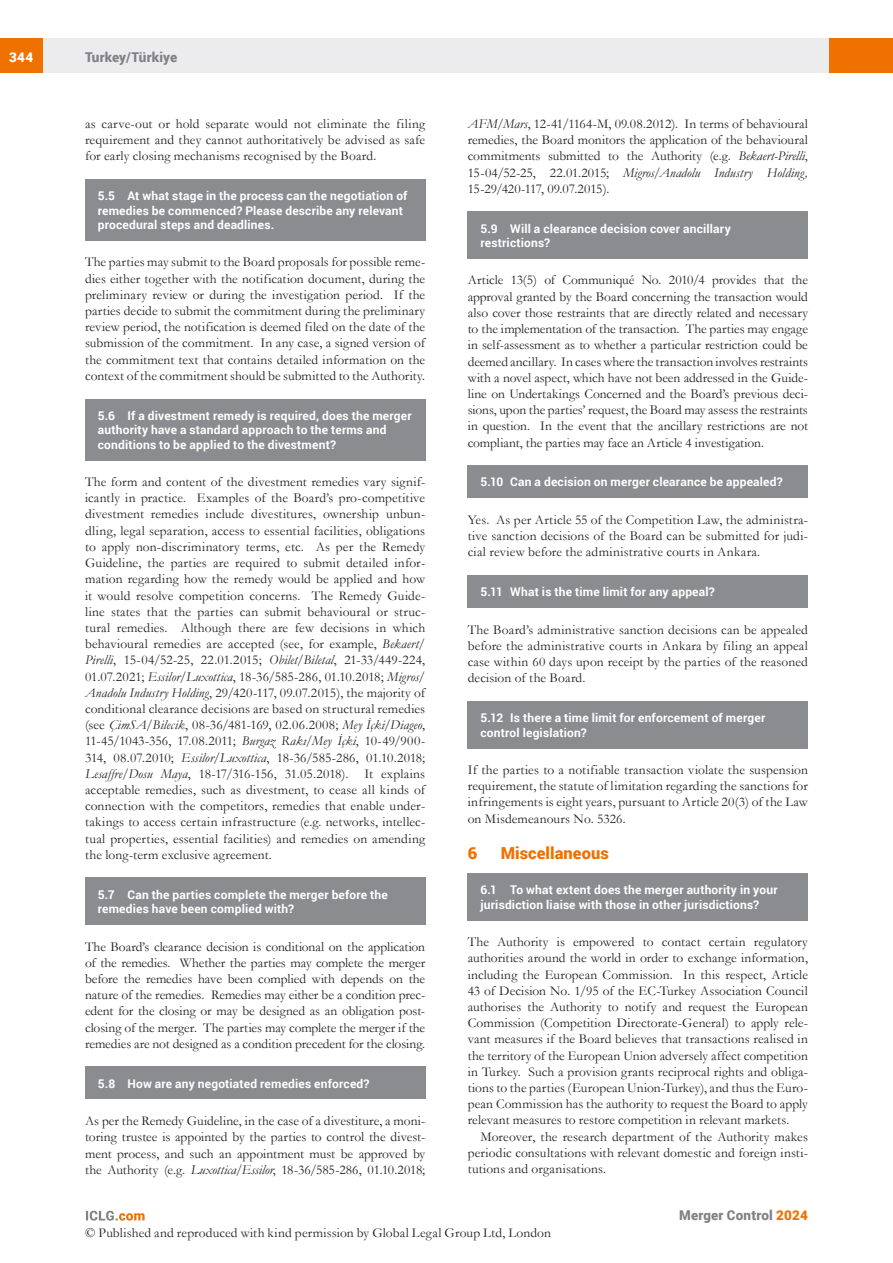
<style>
.page{position:relative;width:893px;height:1263px;background:#fff}
.page>*{position:absolute;margin:0;border:0;box-sizing:border-box;transform-origin:0 0}
.MS_Heading{font:900 16.5px "Roboto";letter-spacing:.005em;color:#ef7100}
.MS_Body_Text_-_First_Paragraph{font:13.5px/16.2px "Garamond";letter-spacing:.005em;color:#231f20;text-align:justify}
.MS_Body_Text_-_Second_Paragraph{font:13.5px/16.2px "Garamond";letter-spacing:.01em;color:#231f20;text-align:justify}
.t1{font:900 13.5px "Roboto";letter-spacing:.01em;color:#808285}
.t2{font:900 13.5px "Roboto";color:#fff}
.MS_-_Question{font:700 12px/14.4px "Roboto";letter-spacing:.015em;color:#fff}
.MS_-_Question_following_section{font:700 12px/14.4px "Roboto";letter-spacing:.015em;color:#fff}
.s1{font-style:italic}
.s2{color:#ef7100}
</style>
<div class="page">
<div style="left:43px;top:38px;width:786px;height:34px;background:#ececee"></div>
<div style="left:0;top:38px;width:43px;height:34px;background:#ef7100"></div>
<div style="left:829px;top:38px;width:64px;height:34px;background:#ef7100"></div>
<svg style="left:86px;top:1211px;width:59px;height:9px"></svg>
<div style="left:468px;top:212px;width:340px;height:47px;background:#8a8c8f"></div>
<div style="left:468px;top:465px;width:340px;height:33px;background:#8a8c8f"></div>
<div style="left:468px;top:575px;width:340px;height:33px;background:#8a8c8f"></div>
<div style="left:468px;top:701px;width:340px;height:47px;background:#8a8c8f"></div>
<div style="left:468px;top:873px;width:340px;height:47px;background:#8a8c8f"></div>
<div style="left:85px;top:179px;width:340px;height:62px;background:#8a8c8f"></div>
<div style="left:85px;top:399px;width:340px;height:61px;background:#8a8c8f"></div>
<div style="left:85px;top:877px;width:340px;height:48px;background:#8a8c8f"></div>
<div style="left:85px;top:1066px;width:340px;height:33px;background:#8a8c8f"></div>
<p class="t2" style="left:9px;top:48px;width:25px">344</p>
<p class="t1" style="left:85px;top:48px;width:94px">Turkey/Türkiye</p>
<p class="MS_Body_Text_-_Second_Paragraph" style="left:85px;top:115px;width:342px">as carve-out or hold separate would not eliminate the filing requirement and they cannot authoritatively be advised as safe for early closing mechanisms recognised by the Board.</p>
<p class="MS_-_Question" style="left:98px;top:188px;width:311px">5.5 At what stage in the process can the negotiation of remedies be commenced? Please describe any relevant procedural steps and deadlines.</p>
<p class="MS_Body_Text_-_First_Paragraph" style="left:85px;top:254px;width:342px">The parties may submit to the Board proposals for possible reme&shy;dies either together with the notification document, during the preliminary review or during the investigation period. If the parties decide to submit the commitment during the preliminary review period, the notification is deemed filed on the date of the submission of the commitment. In any case, a signed version of the commitment text that contains detailed information on the context of the commitment should be submitted to the Authority.</p>
<p class="MS_-_Question" style="left:98px;top:408px;width:315px">5.6 If a divestment remedy is required, does the merger authority have a standard approach to the terms and conditions to be applied to the divestment?</p>
<p class="MS_Body_Text_-_First_Paragraph" style="left:85px;top:473px;width:342px">The form and content of the divestment remedies vary signif&shy;icantly in practice. Examples of the Board’s pro-competitive divestment remedies include divestitures, ownership unbun&shy;dling, legal separation, access to essential facilities, obligations to apply non-discriminatory terms, etc. As per the Remedy Guideline, the parties are required to submit detailed infor&shy;mation regarding how the remedy would be applied and how it would resolve competition concerns. The Remedy Guide&shy;line states that the parties can submit behavioural or struc&shy;tural remedies. Although there are few decisions in which behavioural remedies are accepted (see, for example, <span class="s1">Bekaert/ Pirelli</span>, 15-04/52-25, 22.01.2015; <span class="s1">Obilet/Biletal</span>, 21-33/449-224, 01.07.2021; <span class="s1">Essilor/Luxottica</span>, 18-36/585-286, 01.10.2018; <span class="s1">Migros/ Anadolu Industry Holding</span>, 29/420-117, 09.07.2015), the majority of conditional clearance decisions are based on structural remedies (see <span class="s1">ÇimSA/Bilecik</span>, 08-36/481-169, 02.06.2008; <span class="s1">Mey İçki/Diageo</span>, 11-45/1043-356, 17.08.2011; <span class="s1">Burgaz Rakı/Mey İçki</span>, 10-49/900- 314, 08.07.2010; <span class="s1">Essilor/Luxottica</span>, 18-36/585-286, 01.10.2018; <span class="s1">Lesaffre/Dosu Maya</span>, 18-17/316-156, 31.05.2018). It explains acceptable remedies, such as divestment, to cease all kinds of connection with the competitors, remedies that enable under&shy;takings to access certain infrastructure (e.g. networks, intellec&shy;tual properties, essential facilities) and remedies on amending the long-term exclusive agreement.</p>
<p class="MS_-_Question" style="left:98px;top:887px;width:292px">5.7 Can the parties complete the merger before the remedies have been complied with?</p>
<p class="MS_Body_Text_-_First_Paragraph" style="left:85px;top:938px;width:342px">The Board’s clearance decision is conditional on the application of the remedies. Whether the parties may complete the merger before the remedies have been complied with depends on the nature of the remedies. Remedies may either be a condition prec&shy;edent for the closing or may be designed as an obligation post&shy;closing of the merger. The parties may complete the merger if the remedies are not designed as a condition precedent for the closing.</p>
<p class="MS_-_Question" style="left:98px;top:1076px;width:273px">5.8 How are any negotiated remedies enforced?</p>
<p class="MS_Body_Text_-_First_Paragraph" style="left:85px;top:1112px;width:342px">As per the Remedy Guideline, in the case of a divestiture, a moni&shy;toring trustee is appointed by the parties to control the divest&shy;ment process, and such an appointment must be approved by the Authority (e.g. <span class="s1">Luxottica/Essilor</span>, 18-36/585-286, 01.10.2018;</p>
<p class="MS_Body_Text_-_First_Paragraph" style="left:468px;top:115px;width:342px"><span class="s1">AFM/Mars</span>, 12-41/1164-M, 09.08.2012). In terms of behavioural remedies, the Board monitors the application of the behavioural commitments submitted to the Authority (e.g. <span class="s1">Bekaert-Pirelli</span>, 15-04/52-25, 22.01.2015; <span class="s1">Migros</span>/<span class="s1">Anadolu Industry Holding, </span>15-29/420-117, 09.07.2015).</p>
<p class="MS_-_Question" style="left:480px;top:221px;width:252px">5.9 Will a clearance decision cover ancillary restrictions?</p>
<p class="MS_Body_Text_-_First_Paragraph" style="left:468px;top:272px;width:342px">Article 13(5) of Communiqué No. 2010/4 provides that the approval granted by the Board concerning the transaction would also cover those restraints that are directly related and necessary to the implementation of the transaction. The parties may engage in self-assessment as to whether a particular restriction could be deemed ancillary. In cases where the transaction involves restraints with a novel aspect, which have not been addressed in the Guide&shy;line on Undertakings Concerned and the Board’s previous deci&shy;sions, upon the parties’ request, the Board may assess the restraints in question. In the event that the ancillary restrictions are not compliant, the parties may face an Article 4 investigation.</p>
<p class="MS_-_Question" style="left:480px;top:474px;width:304px">5.10 Can a decision on merger clearance be appealed?</p>
<p class="MS_Body_Text_-_First_Paragraph" style="left:468px;top:511px;width:342px">Yes. As per Article 55 of the Competition Law, the administra&shy;tive sanction decisions of the Board can be submitted for judi&shy;cial review before the administrative courts in Ankara.</p>
<p class="MS_-_Question" style="left:480px;top:584px;width:236px">5.11 What is the time limit for any appeal?</p>
<p class="MS_Body_Text_-_First_Paragraph" style="left:468px;top:621px;width:342px">The Board’s administrative sanction decisions can be appealed before the administrative courts in Ankara by filing an appeal case within 60 days upon receipt by the parties of the reasoned decision of the Board.</p>
<p class="MS_-_Question" style="left:480px;top:710px;width:286px">5.12 Is there a time limit for enforcement of merger control legislation?</p>
<p class="MS_Body_Text_-_First_Paragraph" style="left:468px;top:761px;width:342px">If the parties to a notifiable transaction violate the suspension requirement, the statute of limitation regarding the sanctions for infringements is eight years, pursuant to Article 20(3) of the Law on Misdemeanours No. 5326.</p>
<p class="MS_Heading" style="left:468px;top:841px;width:11px">6</p>
<p class="MS_Heading" style="left:501px;top:841px;width:110px">Miscellaneous</p>
<p class="MS_-_Question_following_section" style="left:480px;top:882px;width:298px">6.1 To what extent does the merger authority in your jurisdiction liaise with those in other jurisdictions?</p>
<p class="MS_Body_Text_-_First_Paragraph" style="left:468px;top:933px;width:342px">The Authority is empowered to contact certain regulatory authorities around the world in order to exchange information, including the European Commission. In this respect, Article 43 of Decision No. 1/95 of the EC-Turkey Association Council authorises the Authority to notify and request the European Commission (Competition Directorate-General) to apply rele&shy;vant measures if the Board believes that transactions realised in the territory of the European Union adversely affect competition in Turkey. Such a provision grants reciprocal rights and obliga&shy;tions to the parties (European Union-Turkey), and thus the Euro&shy;pean Commission has the authority to request the Board to apply relevant measures to restore competition in relevant markets.</p>
<p class="MS_Body_Text_-_Second_Paragraph" style="left:468px;top:1128px;width:342px;text-indent:13px">Moreover, the research department of the Authority makes periodic consultations with relevant domestic and foreign insti&shy;tutions and organisations.</p>
<p class="t1" style="left:679px;top:1206px;width:130px">Merger Control <span class="s2">2024</span></p>
<p class="MS_Body_Text_-_First_Paragraph" style="left:85px;top:1225px;width:467px">© Published and reproduced with kind permission by Global Legal Group Ltd, London</p>
</div>
